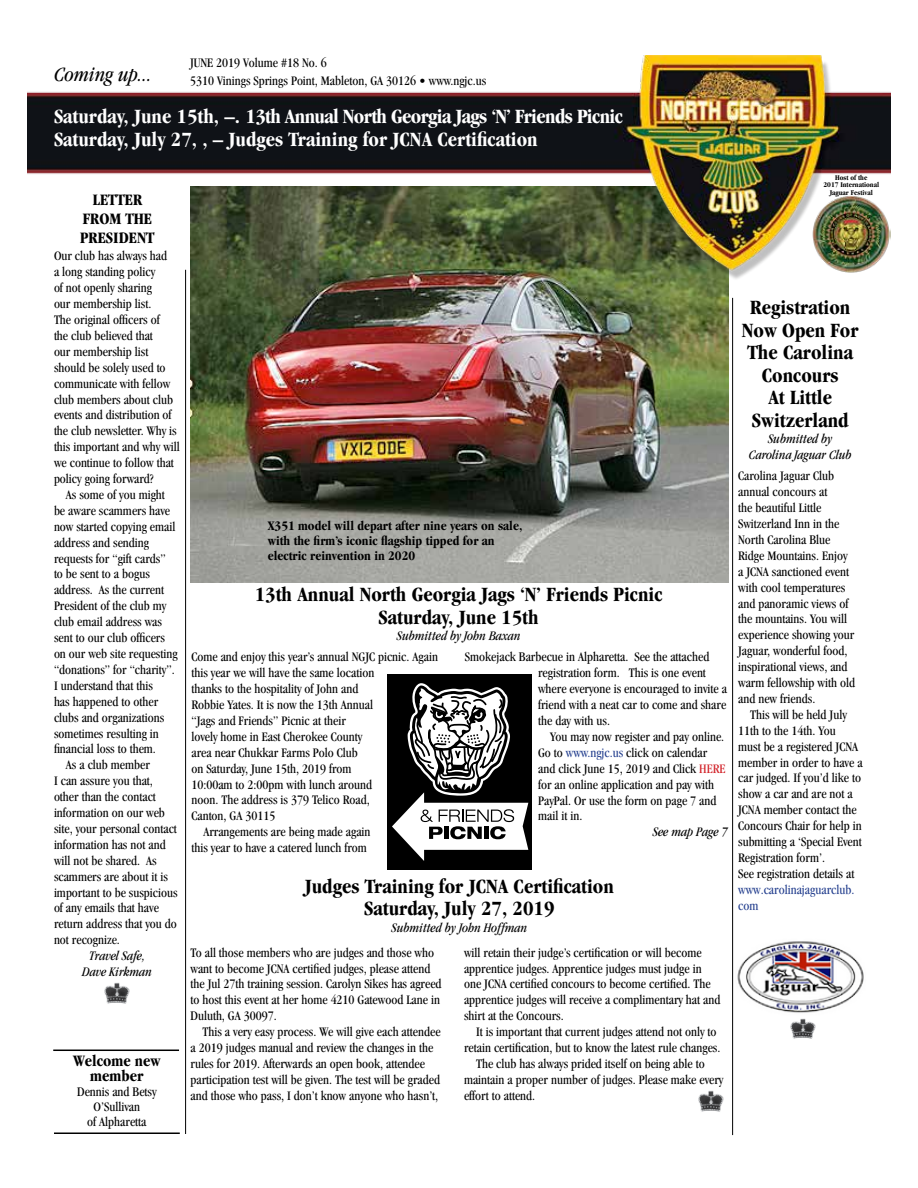
<style>
.page{position:relative;width:918px;height:1188px;background:#fff}
.page>*{position:absolute;margin:0;border:0;box-sizing:border-box;transform-origin:0 0}
.t1{font:700 condensed 21px/22.5px "Garamond";color:#000;text-align:center}
.t2{font:700 condensed 21px/22.5px "Garamond";color:#fff}
.t3{font:italic condensed 21px "Garamond";color:#000}
.t4{font:700 condensed 16.5px/19.4px "Garamond";color:#000;text-align:center}
.t5{font:condensed 13.5px/15.9px "Garamond";color:#000}
.t6{font:italic condensed 13.5px/15.9px "Garamond";color:#000;text-align:center}
.t7{font:700 condensed 13.5px/15px "Garamond";color:#000}
.t8{font:condensed 13.5px/15.9px "Garamond";color:#25408f}
.t9{font:700 condensed 7.5px/7.5px "Garamond";color:#000;text-align:center}
.s1{color:#25408f}
.s2{color:#d2232a}
</style>
<div class="page">
<img style="left:190px;top:298px;width:538px;height:284px">
<img style="left:27px;top:55px;width:864px;height:243px">
<img style="left:812px;top:195px;width:78px;height:78px">
<hr style="left:732px;top:298px;width:1px;height:837px;background:#000">
<hr style="left:185px;top:270px;width:1px;height:864px;background:#000">
<hr style="left:54px;top:1132px;width:126px;height:2px;background:#000">
<hr style="left:53px;top:1050px;width:126px;height:1px;background:#000">
<img style="left:104px;top:983px;width:26px;height:21px">
<img style="left:698px;top:1091px;width:26px;height:21px">
<div style="left:387px;top:674px;width:144px;height:196px;background:#000"></div>
<svg style="left:392px;top:683px;width:136px;height:178px"></svg>
<img style="left:737px;top:941px;width:127px;height:72px">
<img style="left:790px;top:1018px;width:26px;height:21px">
<h1 class="t3" style="left:54px;top:62px;width:99px">Coming up...</h1>
<p class="t5" style="left:190px;top:53px;width:298px;line-height:18px">JUNE 2019 Volume #18 No. 6<br>5310 Vinings Springs Point, Mableton, GA 30126 • www.ngjc.us</p>
<h1 class="t2" style="left:54px;top:105px;width:570px">Saturday, June 15th, –. 13th Annual North Georgia Jags ‘N’ Friends Picnic<br>Saturday, July 27, , – Judges Training for JCNA Certification</h1>
<p class="t4" style="left:80px;top:190px;width:76px">LETTER<br>FROM THE<br>PRESIDENT</p>
<p class="t5" style="left:54px;top:248px;width:127px">Our club has always had<br>a long standing policy<br>of not openly sharing<br>our membership list.<br>The original officers of<br>the club believed that<br>our membership list should be solely used to communicate with fellow club members about club events and distribution of the club newsletter. Why is this important and why will we continue to follow that policy going forward?</p>
<p class="t5" style="left:66px;top:487px;width:100px">As some of you might</p>
<p class="t5" style="left:54px;top:503px;width:118px">be aware scammers have</p>
<p class="t5" style="left:54px;top:518px;width:123px">now started copying email</p>
<p class="t5" style="left:54px;top:534px;width:97px">address and sending</p>
<p class="t5" style="left:54px;top:550px;width:113px">requests for “gift cards”</p>
<p class="t5" style="left:54px;top:566px;width:97px">to be sent to a bogus</p>
<p class="t5" style="left:54px;top:582px;width:112px">address. As the current</p>
<p class="t5" style="left:54px;top:598px;width:114px">President of the club my</p>
<p class="t5" style="left:54px;top:614px;width:109px">club email address was</p>
<p class="t5" style="left:54px;top:630px;width:112px">sent to our club officers</p>
<p class="t5" style="left:54px;top:646px;width:125px">on our web site requesting</p>
<p class="t5" style="left:54px;top:662px;width:122px">“donations” for “charity”.</p>
<p class="t5" style="left:54px;top:677px;width:100px">I understand that this</p>
<p class="t5" style="left:54px;top:693px;width:106px">has happened to other</p>
<p class="t5" style="left:54px;top:709px;width:112px">clubs and organizations</p>
<p class="t5" style="left:54px;top:725px;width:106px">sometimes resulting in</p>
<p class="t5" style="left:54px;top:741px;width:103px">financial loss to them.</p>
<p class="t5" style="left:66px;top:757px;width:85px">As a club member</p>
<p class="t5" style="left:54px;top:773px;width:100px">I can assure you that,</p>
<p class="t5" style="left:54px;top:789px;width:103px">other than the contact</p>
<p class="t5" style="left:54px;top:805px;width:112px">information on our web</p>
<p class="t5" style="left:54px;top:821px;width:124px">site, your personal contact</p>
<p class="t5" style="left:54px;top:836px;width:113px">information has not and</p>
<p class="t5" style="left:54px;top:852px;width:104px">will not be shared. As</p>
<p class="t5" style="left:54px;top:868px;width:115px">scammers are about it is</p>
<p class="t5" style="left:54px;top:884px;width:125px">important to be suspicious</p>
<p class="t5" style="left:54px;top:900px;width:106px">of any emails that have</p>
<p class="t5" style="left:54px;top:916px;width:124px">return address that you do</p>
<p class="t5" style="left:54px;top:932px;width:67px">not recognize.</p>
<p class="t6" style="left:82px;top:948px;width:71px">Travel Safe,<br>Dave Kirkman</p>
<p class="t4" style="left:73px;top:1053px;width:89px;line-height:15px">Welcome new member</p>
<p class="t5" style="left:77px;top:1084px;width:81px;line-height:15px;text-align:center">Dennis and Betsy<br>O’Sullivan<br>of Alpharetta</p>
<p class="t9" style="left:824px;top:173px;width:57px">Host of the<br>2017 International<br>Jaguar Festival</p>
<p class="t7" style="left:268px;top:518px;width:256px">X351 model will depart after nine years on sale, with the firm’s iconic flagship tipped for an electric reinvention in 2020</p>
<h1 class="t1" style="left:255px;top:583px;width:409px">13th Annual North Georgia Jags ‘N’ Friends Picnic<br>Saturday, June 15th</h1>
<p class="t6" style="left:397px;top:628px;width:125px">Submitted by John Baxan</p>
<p class="t5" style="left:191px;top:649px;width:248px">Come and enjoy this year’s annual NGJC picnic. Again</p>
<p class="t5" style="left:191px;top:665px;width:184px">this year we will have the same location</p>
<p class="t5" style="left:191px;top:681px;width:169px">thanks to the hospitality of John and</p>
<p class="t5" style="left:191px;top:697px;width:183px">Robbie Yates. It is now the 13th Annual</p>
<p class="t5" style="left:191px;top:713px;width:156px">“Jags and Friends” Picnic at their</p>
<p class="t5" style="left:191px;top:728px;width:172px">lovely home in East Cherokee County</p>
<p class="t5" style="left:191px;top:744px;width:168px">area near Chukkar Farms Polo Club</p>
<p class="t5" style="left:191px;top:760px;width:162px">on Saturday, June 15th, 2019 from</p>
<p class="t5" style="left:191px;top:776px;width:182px">10:00am to 2:00pm with lunch around</p>
<p class="t5" style="left:191px;top:792px;width:180px">noon. The address is 379 Telico Road,</p>
<p class="t5" style="left:191px;top:808px;width:85px">Canton, GA 30115</p>
<p class="t5" style="left:203px;top:824px;width:169px">Arrangements are being made again</p>
<p class="t5" style="left:191px;top:840px;width:177px">this year to have a catered lunch from</p>
<p class="t5" style="left:538px;top:649px;width:190px;text-indent:-73px">Smokejack Barbecue in Alpharetta. See the attached registration form. This is one event where everyone is encouraged to invite a friend with a neat car to come and share the day with us.</p>
<p class="t5" style="left:538px;top:729px;width:189px;text-indent:12px">You may now register and pay online.<br>Go to <span class="s1">www.ngjc.us</span> click on calendar and click June 15, 2019 and Click <span class="s2">HERE </span>for an online application and pay with<br>PayPal. Or use the form on page 7 and mail it in.</p>
<p class="t6" style="left:653px;top:824px;width:76px">See map Page 7</p>
<h1 class="t1" style="left:305px;top:875px;width:311px">Judges Training for JCNA Certification<br>Saturday, July 27, 2019</h1>
<p class="t6" style="left:392px;top:919px;width:137px">Submitted by John Hoffman</p>
<p class="t5" style="left:191px;top:944px;width:253px">To all those members who are judges and those who want to become JCNA certified judges, please attend the Jul 27th training session. Carolyn Sikes has agreed to host this event at her home 4210 Gatewood Lane in Duluth, GA 30097.</p>
<p class="t5" style="left:191px;top:1024px;width:252px;text-indent:12px">This a very easy process. We will give each attendee a 2019 judges manual and review the changes in the rules for 2019. Afterwards an open book, attendee participation test will be given. The test will be graded and those who pass, I don’t know anyone who hasn’t,</p>
<p class="t5" style="left:464px;top:944px;width:258px">will retain their judge’s certification or will become apprentice judges. Apprentice judges must judge in one JCNA certified concours to become certified. The apprentice judges will receive a complimentary hat and shirt at the Concours.</p>
<p class="t5" style="left:476px;top:1024px;width:242px">It is important that current judges attend not only to</p>
<p class="t5" style="left:464px;top:1040px;width:258px">retain certification, but to know the latest rule changes.</p>
<p class="t5" style="left:476px;top:1056px;width:230px">The club has always prided itself on being able to</p>
<p class="t5" style="left:464px;top:1071px;width:261px">maintain a proper number of judges. Please make every</p>
<p class="t5" style="left:464px;top:1087px;width:73px">effort to attend.</p>
<h1 class="t1" style="left:742px;top:296px;width:118px">Registration<br>Now Open For<br>The Carolina<br>Concours<br>At Little<br>Switzerland</h1>
<p class="t6" style="left:749px;top:431px;width:104px">Submitted by<br>Carolina Jaguar Club</p>
<p class="t5" style="left:738px;top:468px;width:118px">Carolina Jaguar Club annual concours at<br>the beautiful Little<br>Switzerland Inn in the<br>North Carolina Blue<br>Ridge Mountains. Enjoy a JCNA sanctioned event with cool temperatures and panoramic views of the mountains. You will experience showing your<br>Jaguar, wonderful food, inspirational views, and warm fellowship with old and new friends.</p>
<p class="t5" style="left:738px;top:707px;width:126px;text-indent:12px">This will be held July<br>11th to the 14th. You<br>must be a registered JCNA member in order to have a car judged. If you’d like to show a car and are not a<br>JCNA member contact the<br>Concours Chair for help in submitting a ‘Special Event<br>Registration form’.<br>See registration details at</p>
<p class="t8" style="left:738px;top:881px;width:118px">www.carolinajaguarclub. com</p>
</div>
